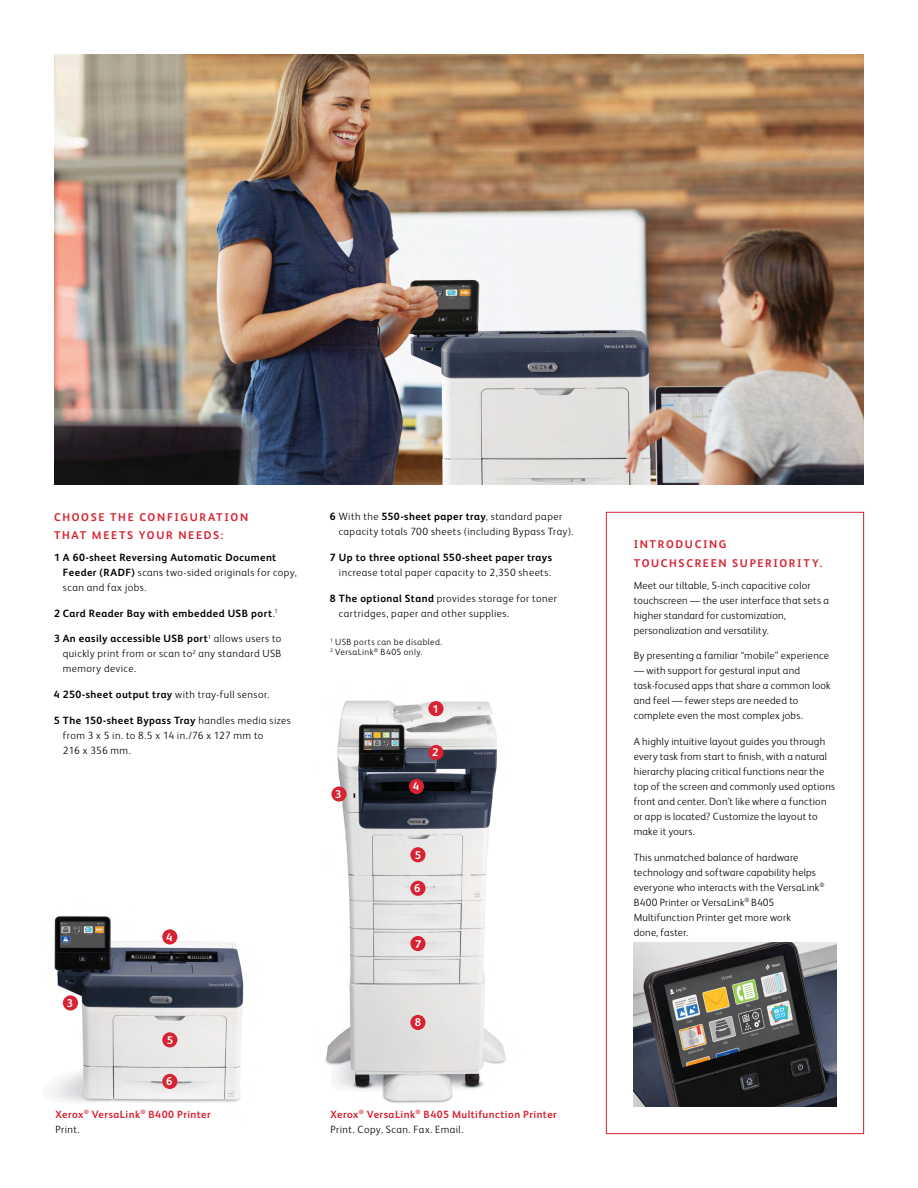
<style>
.page{position:relative;width:918px;height:1188px;background:#fff}
.page>*{position:absolute;margin:0;border:0;box-sizing:border-box;transform-origin:0 0}
.t1{font:700 11.25px/18.8px "Xerox Sans";letter-spacing:.15em;color:#d82231}
.t2{font:700 11.25px "Xerox Sans";color:#fff}
.t3{font:300 10.5px/15px "Xerox Sans";letter-spacing:.02em;color:#000}
.t4{font:700 10.5px/15px "Xerox Sans";letter-spacing:.04em;color:#000}
.t5{font:300 10.5px/15px "Xerox Sans";letter-spacing:.045em;color:#000}
.t6{font:700 10.5px/15px "Xerox Sans";letter-spacing:.04em;color:#d82231}
.t7{font:300 9px/10.5px "Xerox Sans";letter-spacing:.05em;color:#000}
.s1{font-weight:300}
.s2{font-weight:700}
.s3{font-weight:300;color:#000}
</style>
<div class="page">
<img style="left:634px;top:943px;width:202px;height:163px">
<img style="left:325px;top:700px;width:181px;height:403px">
<img style="left:52px;top:916px;width:192px;height:187px">
<img style="left:54px;top:54px;width:810px;height:431px">
<div style="left:410px;top:1015px;width:16px;height:15px;background:#d82231;border-radius:50%"></div>
<div style="left:410px;top:936px;width:16px;height:15px;background:#d82231;border-radius:50%"></div>
<div style="left:410px;top:881px;width:16px;height:15px;background:#d82231;border-radius:50%"></div>
<div style="left:410px;top:847px;width:16px;height:15px;background:#d82231;border-radius:50%"></div>
<div style="left:409px;top:779px;width:15px;height:15px;background:#d82231;border-radius:50%"></div>
<div style="left:331px;top:786px;width:16px;height:16px;background:#d82231;border-radius:50%"></div>
<div style="left:428px;top:745px;width:16px;height:15px;background:#d82231;border-radius:50%"></div>
<div style="left:428px;top:701px;width:16px;height:15px;background:#d82231;border-radius:50%"></div>
<div style="left:162px;top:1074px;width:15px;height:15px;background:#d82231;border-radius:50%"></div>
<div style="left:162px;top:1032px;width:15px;height:15px;background:#d82231;border-radius:50%"></div>
<div style="left:162px;top:929px;width:15px;height:15px;background:#d82231;border-radius:50%"></div>
<div style="left:63px;top:995px;width:15px;height:16px;background:#d82231;border-radius:50%"></div>
<div style="left:606px;top:512px;width:258px;height:622px;border:1px solid #d82231"></div>
<p class="t1" style="left:54px;top:507px;width:196px">CHOOSE THE CONFIGURATION<br>THAT MEETS YOUR NEEDS:</p>
<p class="t4" style="left:63px;top:549px;width:235px;text-indent:-9px">1 A 60-sheet Reversing Automatic Document<br>Feeder (RADF) <span class="s1">scans two-sided originals for copy, scan and fax jobs.</span></p>
<p class="t4" style="left:54px;top:605px;width:225px">2 Card Reader Bay with embedded USB port<span class="s1">.</span><sup>1</sup></p>
<p class="t3" style="left:63px;top:631px;width:220px;text-align:justify;text-indent:-9px"><span class="s2">3 An easily accessible USB port</span><sup>1</sup> allows users to quickly print from or scan to<sup>2</sup> any standard USB memory device.</p>
<p class="t4" style="left:54px;top:687px;width:217px">4 250-sheet output tray <span class="s1">with tray-full sensor.</span></p>
<p class="t3" style="left:63px;top:712px;width:229px;text-indent:-9px"><span class="s2">5 The 150-sheet Bypass Tray</span> handles media sizes from 3 x 5 in. to 8.5 x 14 in./76 x 127 mm to<br>216 x 356 mm.</p>
<p class="t2" style="left:67px;top:995px;width:8px">3</p>
<p class="t2" style="left:166px;top:929px;width:8px">4</p>
<p class="t2" style="left:167px;top:1033px;width:8px">5</p>
<p class="t2" style="left:166px;top:1074px;width:8px">6</p>
<p class="t6" style="left:56px;top:1106px;width:157px">Xerox<sup>®</sup> VersaLink<sup>®</sup> B400 Printer<br><span class="s3">Print.</span></p>
<p class="t5" style="left:339px;top:508px;width:236px;text-indent:-9px"><span class="s2">6</span> With the <span class="s2">550-sheet paper tray</span>, standard paper capacity totals 700 sheets (including Bypass Tray).</p>
<p class="t4" style="left:330px;top:549px;width:224px">7 Up to three optional 550-sheet paper trays</p>
<p class="t5" style="left:339px;top:564px;width:214px">increase total paper capacity to 2,350 sheets.</p>
<p class="t5" style="left:339px;top:590px;width:219px;text-indent:-9px"><span class="s2">8 The optional Stand</span> provides storage for toner cartridges, paper and other supplies.</p>
<p class="t7" style="left:330px;top:636px;width:114px"><sup>1</sup> USB ports can be disabled.<br><sup>2</sup> VersaLink<sup>®</sup> B405 only.</p>
<p class="t2" style="left:433px;top:701px;width:8px">1</p>
<p class="t2" style="left:335px;top:786px;width:8px">3</p>
<p class="t2" style="left:413px;top:779px;width:8px">4</p>
<p class="t2" style="left:432px;top:745px;width:8px">2</p>
<p class="t2" style="left:415px;top:847px;width:8px">5</p>
<p class="t2" style="left:414px;top:881px;width:8px">6</p>
<p class="t2" style="left:415px;top:936px;width:8px">7</p>
<p class="t2" style="left:415px;top:1015px;width:8px">8</p>
<p class="t6" style="left:331px;top:1106px;width:228px">Xerox<sup>®</sup> VersaLink<sup>®</sup> B405 Multifunction Printer<br><span class="s3">Print. Copy. Scan. Fax. Email.</span></p>
<p class="t1" style="left:634px;top:535px;width:190px">INTRODUCING<br>TOUCHSCREEN SUPERIORITY.</p>
<p class="t3" style="left:634px;top:577px;width:197px">Meet our tiltable, 5-inch capacitive color touchscreen — the user interface that sets a higher standard for customization, personalization and versatility.</p>
<p class="t3" style="left:634px;top:648px;width:197px">By presenting a familiar “mobile” experience</p>
<p class="t3" style="left:634px;top:663px;width:198px">— with support for gestural input and task-focused apps that share a common look and feel — fewer steps are needed to complete even the most complex jobs.</p>
<p class="t3" style="left:634px;top:734px;width:203px">A highly intuitive layout guides you through every task from start to finish, with a natural hierarchy placing critical functions near the top of the screen and commonly used options front and center. Don’t like where a function or app is located? Customize the layout to make it yours.</p>
<p class="t3" style="left:634px;top:849px;width:192px">This unmatched balance of hardware technology and software capability helps everyone who interacts with the VersaLink<sup>® </sup>B400 Printer or VersaLink<sup>®</sup> B405<br>Multifunction Printer get more work<br>done, faster.</p>
</div>
